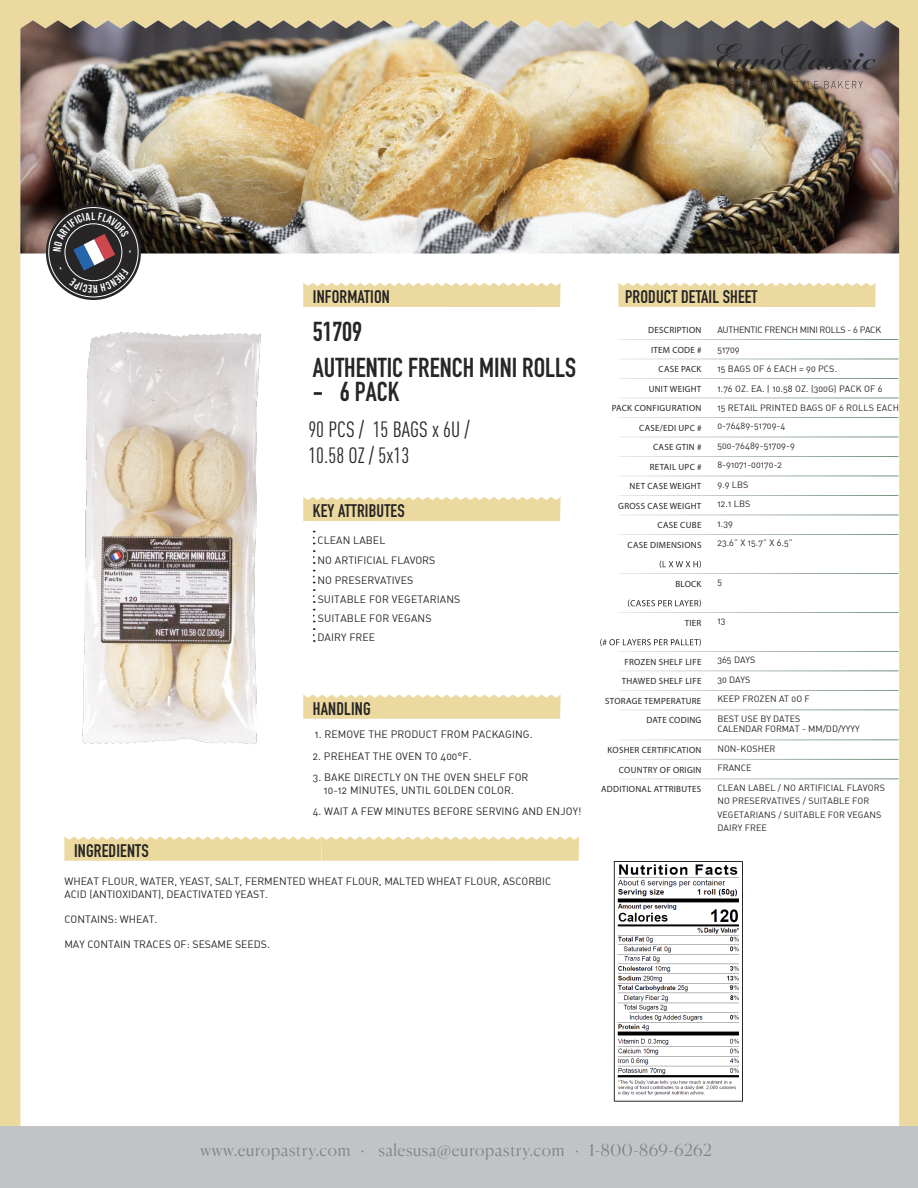
<style>
.page{position:relative;width:918px;height:1188px;background:#ebd9a0}
.page>*{position:absolute;margin:0;border:0;box-sizing:border-box;transform-origin:0 0}
.t1{font:700 27px/36px "DIN Condensed";color:#272525}
.t2{font:21.9px/26.2px "DIN Cond";color:#272525}
.t3{font:700 18px "DIN Condensed";letter-spacing:.01em;color:#272525}
.t4{font:300 16.5px "Canela";letter-spacing:.04em;color:#7f8286}
.t5{font:11.1px "Bebas Neue";color:#fff}
.t6{font:10.5px/12.6px "DIN Regular Alternate";letter-spacing:.01em;color:#272525}
.t7{font:9px/19.5px "DIN Regular Alternate";letter-spacing:.01em;color:#272525}
.t8{font:9px/19.5px "Myriad Pro";letter-spacing:.03em;color:#272525;text-align:right}
</style>
<div class="page">
<div style="left:20px;top:254px;width:879px;height:872px;background:#fff"></div>
<div style="left:0;top:1126px;width:918px;height:62px;background:#c2c3c4"></div>
<img style="left:20px;top:20px;width:879px;height:234px">
<svg style="left:660px;top:561px;width:41px;height:7px"></svg>
<svg style="left:628px;top:600px;width:73px;height:7px"></svg>
<svg style="left:600px;top:639px;width:101px;height:7px"></svg>
<hr style="left:618px;top:398px;width:280px;height:1px;background:#6e8973">
<hr style="left:618px;top:476px;width:280px;height:1px;background:#6e8973">
<hr style="left:618px;top:612px;width:280px;height:1px;background:#6e8973">
<hr style="left:618px;top:759px;width:280px;height:1px;background:#6e8973">
<hr style="left:618px;top:359px;width:280px;height:1px;background:#6e8973">
<hr style="left:618px;top:437px;width:280px;height:1px;background:#6e8973">
<hr style="left:618px;top:573px;width:280px;height:1px;background:#6e8973">
<hr style="left:618px;top:710px;width:280px;height:1px;background:#6e8973">
<hr style="left:618px;top:515px;width:280px;height:1px;background:#6e8973">
<hr style="left:618px;top:651px;width:280px;height:1px;background:#6e8973">
<hr style="left:618px;top:339px;width:280px;height:1px;background:#6e8973">
<hr style="left:618px;top:417px;width:280px;height:1px;background:#6e8973">
<hr style="left:618px;top:690px;width:280px;height:1px;background:#6e8973">
<hr style="left:618px;top:495px;width:280px;height:1px;background:#6e8973">
<hr style="left:618px;top:779px;width:280px;height:1px;background:#6e8973">
<hr style="left:618px;top:378px;width:280px;height:1px;background:#6e8973">
<hr style="left:618px;top:456px;width:280px;height:1px;background:#6e8973">
<hr style="left:618px;top:740px;width:280px;height:1px;background:#6e8973">
<hr style="left:618px;top:534px;width:280px;height:1px;background:#6e8973">
<hr style="left:618px;top:671px;width:280px;height:1px;background:#6e8973">
<svg style="left:618px;top:283px;width:258px;height:24px"></svg>
<svg style="left:303px;top:283px;width:258px;height:24px"></svg>
<svg style="left:64px;top:837px;width:515px;height:24px"></svg>
<svg style="left:303px;top:695px;width:258px;height:24px"></svg>
<svg style="left:303px;top:497px;width:258px;height:24px"></svg>
<svg style="left:313px;top:538px;width:2px;height:6px"></svg>
<svg style="left:313px;top:550px;width:2px;height:14px"></svg>
<svg style="left:313px;top:577px;width:2px;height:6px"></svg>
<svg style="left:313px;top:589px;width:2px;height:14px"></svg>
<svg style="left:313px;top:616px;width:2px;height:6px"></svg>
<svg style="left:313px;top:628px;width:2px;height:14px"></svg>
<svg style="left:730px;top:81px;width:133px;height:8px"></svg>
<svg style="left:716px;top:44px;width:160px;height:27px;background:#4a484b"></svg>
<img style="left:614px;top:861px;width:129px;height:241px">
<img style="left:73px;top:324px;width:200px;height:435px">
<svg style="left:48px;top:207px;width:91px;height:91px;background:#514d4f"></svg>
<p class="t5" style="left:91px;top:210px;width:5px">l</p>
<p class="t5" style="left:136px;top:250px;width:5px;rotate:90deg">-</p>
<h3 class="t3" style="left:74px;top:838px;width:76px">INGREDIENTS</h3>
<h3 class="t3" style="left:313px;top:284px;width:79px">INFORMATION</h3>
<h3 class="t3" style="left:625px;top:284px;width:134px">PRODUCT DETAIL SHEET</h3>
<h1 class="t1" style="left:313px;top:314px;width:265px">51709<br>AUTHENTIC FRENCH MINI ROLLS</h1>
<h1 class="t1" style="left:313px;top:374px;width:88px">- 6 PACK</h1>
<h2 class="t2" style="left:308px;top:416px;width:163px">90 PCS / 15 BAGS x 6U /<br>10.58 OZ / 5x13</h2>
<p class="t7" style="left:717px;top:320px;width:183px">AUTHENTIC FRENCH MINI ROLLS - 6 PACK<br>51709<br>15 BAGS OF 6 EACH = 90 PCS.<br>1.76 OZ. EA. | 10.58 OZ. (300G) PACK OF 6<br>15 RETAIL PRINTED BAGS OF 6 ROLLS EACH</p>
<p class="t7" style="left:717px;top:416px;width:79px">0-76489-51709-4<br>500-76489-51709-9<br>8-91071-00170-2<br>9.9 LBS<br>12.1 LBS<br>1.39<br>23.6” X 15.7” X 6.5”</p>
<p class="t7" style="left:717px;top:572px;width:6px">5</p>
<p class="t7" style="left:717px;top:611px;width:9px">13</p>
<p class="t7" style="left:717px;top:650px;width:94px">365 DAYS<br>30 DAYS<br>KEEP FROZEN AT 0O F<br>BEST USE BY DATES</p>
<p class="t7" style="left:717px;top:719px;width:169px">CALENDAR FORMAT - MM/DD/YYYY<br>NON-KOSHER<br>FRANCE<br>CLEAN LABEL / NO ARTIFICIAL FLAVORS</p>
<p class="t7" style="left:717px;top:794px;width:165px;line-height:13.5px">NO PRESERVATIVES / SUITABLE FOR<br>VEGETARIANS / SUITABLE FOR VEGANS<br>DAIRY FREE</p>
<p class="t8" style="left:612px;top:320px;width:91px">DESCRIPTION<br>ITEM CODE #<br>CASE PACK<br>UNIT WEIGHT<br>PACK CONFIGURATION<br>CASE/EDI UPC #<br>CASE GTIN #<br>RETAIL UPC #<br>NET CASE WEIGHT<br>GROSS CASE WEIGHT<br>CASE CUBE<br>CASE DIMENSIONS</p>
<p class="t8" style="left:675px;top:574px;width:28px">BLOCK</p>
<p class="t8" style="left:685px;top:613px;width:18px">TIER</p>
<p class="t8" style="left:605px;top:652px;width:98px">FROZEN SHELF LIFE<br>THAWED SHELF LIFE<br>STORAGE TEMPERATURE<br>DATE CODING</p>
<p class="t8" style="left:601px;top:740px;width:102px">KOSHER CERTIFICATION<br>COUNTRY OF ORIGIN<br>ADDITIONAL ATTRIBUTES</p>
<h3 class="t3" style="left:313px;top:498px;width:93px">KEY ATTRIBUTES</h3>
<p class="t6" style="left:317px;top:534px;width:69px">CLEAN LABEL</p>
<p class="t6" style="left:317px;top:554px;width:120px">NO ARTIFICIAL FLAVORS</p>
<p class="t6" style="left:317px;top:573px;width:97px">NO PRESERVATIVES</p>
<p class="t6" style="left:318px;top:593px;width:144px">SUITABLE FOR VEGETARIANS</p>
<p class="t6" style="left:318px;top:612px;width:115px">SUITABLE FOR VEGANS</p>
<p class="t6" style="left:317px;top:631px;width:59px">DAIRY FREE</p>
<h3 class="t3" style="left:313px;top:696px;width:59px">HANDLING</h3>
<p class="t6" style="left:315px;top:728px;width:219px">1. REMOVE THE PRODUCT FROM PACKAGING.</p>
<p class="t6" style="left:313px;top:749px;width:160px">2. PREHEAT THE OVEN TO 400°F.</p>
<p class="t6" style="left:313px;top:771px;width:217px;text-align:center">3. BAKE DIRECTLY ON THE OVEN SHELF FOR<br>10-12 MINUTES, UNTIL GOLDEN COLOR.</p>
<p class="t6" style="left:313px;top:805px;width:270px">4. WAIT A FEW MINUTES BEFORE SERVING AND ENJOY!</p>
<p class="t6" style="left:64px;top:875px;width:489px">WHEAT FLOUR, WATER, YEAST, SALT, FERMENTED WHEAT FLOUR, MALTED WHEAT FLOUR, ASCORBIC<br>ACID (ANTIOXIDANT), DEACTIVATED YEAST.</p>
<p class="t6" style="left:64px;top:913px;width:95px">CONTAINS: WHEAT.</p>
<p class="t6" style="left:64px;top:938px;width:207px">MAY CONTAIN TRACES OF: SESAME SEEDS.</p>
<h3 class="t4" style="left:201px;top:1137px;width:513px">www.europastry.com · salesusa@europastry.com · 1-800-869-6262</h3>
</div>
